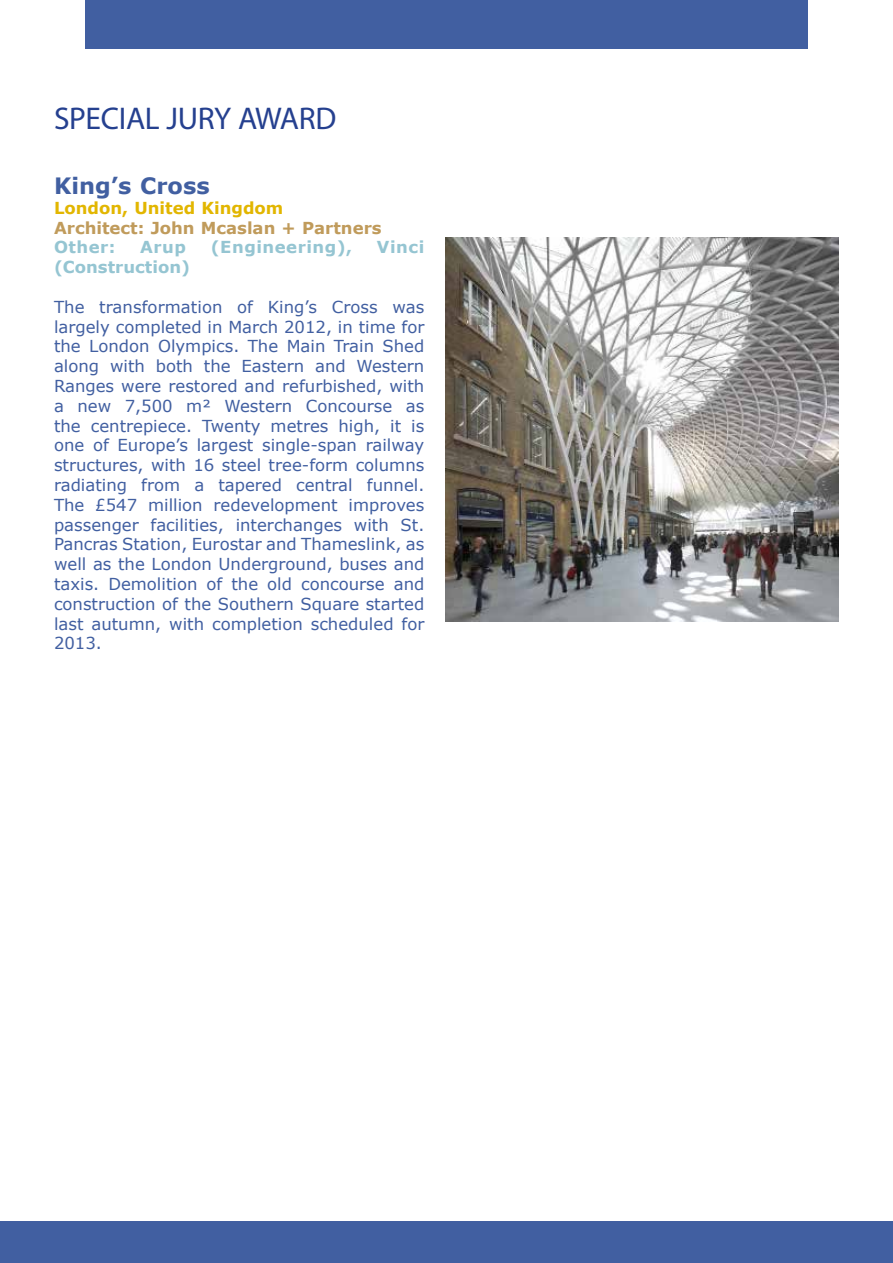
<style>
.page{position:relative;width:893px;height:1263px;background:#fff}
.page>*{position:absolute;margin:0;border:0;box-sizing:border-box;transform-origin:0 0}
.t1{font:31.5px "Myriad Pro";letter-spacing:-.01em;color:#25408f}
.t2{font:700 22.5px "Verdana";color:#415fa1}
.t3{font:16.5px/19.8px "Verdana";color:#415fa1;text-align:justify}
.t4{font:700 16.5px "Verdana";color:#c09b5b}
.t5{font:700 16.5px "Verdana";letter-spacing:.03em;color:#95c5d2}
.t6{font:700 16.5px "Verdana";color:#e2b600}
.t7{font:700 16.5px "Verdana";color:#95c5d2}
</style>
<div class="page">
<div style="left:85px;top:0;width:723px;height:49px;background:#415fa1"></div>
<div style="left:0;top:1221px;width:893px;height:42px;background:#415fa1"></div>
<img style="left:446px;top:238px;width:393px;height:383px">
<h1 class="t1" style="left:54px;top:99px;width:284px">SPECIAL JURY AWARD</h1>
<h2 class="t2" style="left:54px;top:171px;width:157px">King’s Cross</h2>
<p class="t6" style="left:54px;top:197px;width:231px">London, United Kingdom</p>
<p class="t4" style="left:54px;top:217px;width:329px">Architect: John Mcaslan + Partners</p>
<p class="t5" style="left:54px;top:237px;width:63px">Other:</p>
<p class="t5" style="left:140px;top:237px;width:47px">Arup</p>
<p class="t5" style="left:211px;top:237px;width:143px">(Engineering),</p>
<p class="t5" style="left:377px;top:237px;width:49px">Vinci</p>
<p class="t7" style="left:54px;top:257px;width:138px">(Construction)</p>
<p class="t3" style="left:54px;top:296px;width:372px">The transformation of King’s Cross was largely completed in March 2012, in time for the London Olympics. The Main Train Shed along with both the Eastern and Western Ranges were restored and refurbished, with a new 7,500 m² Western Concourse as the centrepiece. Twenty metres high, it is one of Europe’s largest single-span railway structures, with 16 steel tree-form columns radiating from a tapered central funnel.<br>The £547 million redevelopment improves passenger facilities, interchanges with St.<br>Pancras Station, Eurostar and Thameslink, as well as the London Underground, buses and taxis. Demolition of the old concourse and construction of the Southern Square started last autumn, with completion scheduled for 2013.</p>
</div>
